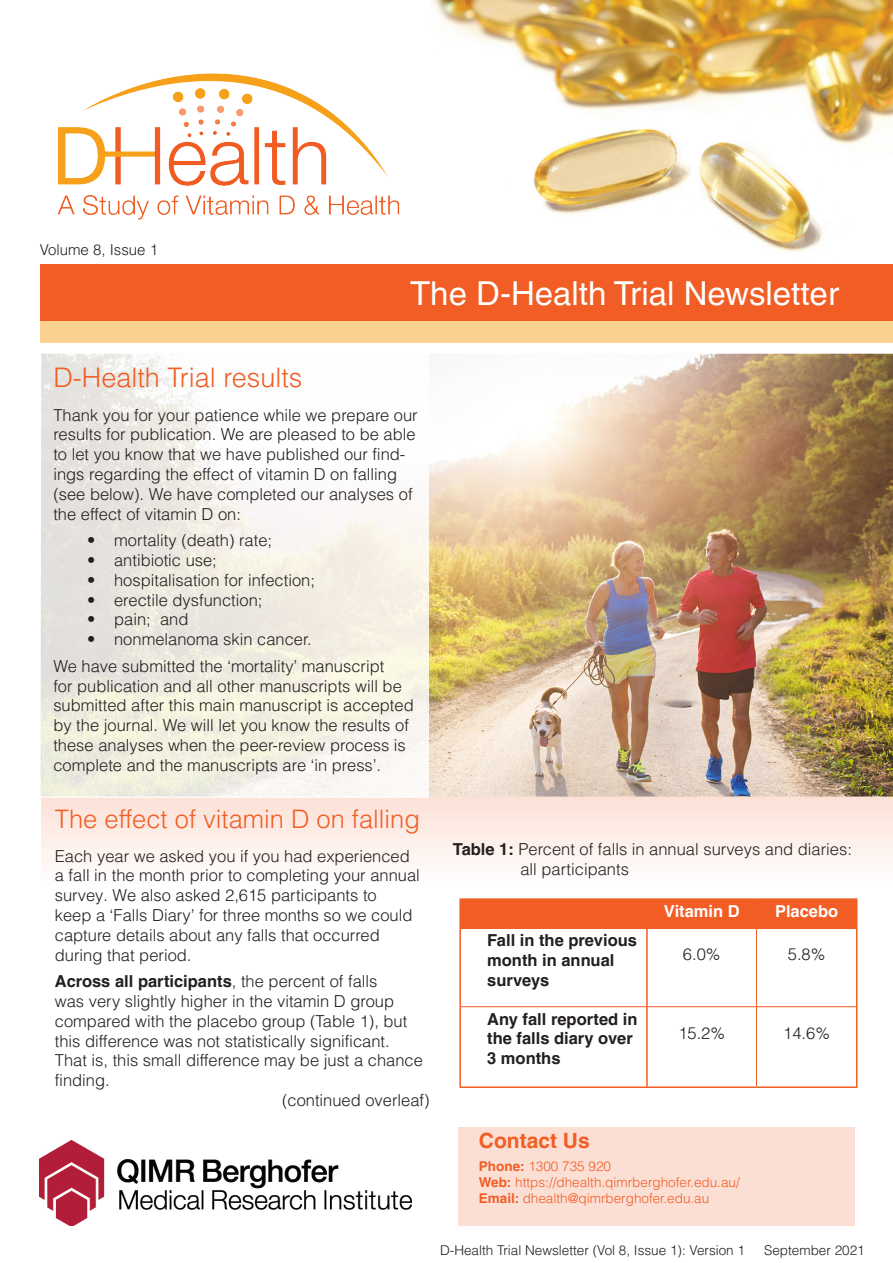
<style>
.page{position:relative;width:893px;height:1263px;background:#fff}
.page>*{position:absolute;margin:0;border:0;box-sizing:border-box;transform-origin:0 0}
.t1{font:33px "Helvetica LT Pro";color:#fff}
.t2{font:300 27px "Helvetica LT Pro";color:#f15d24}
.t3{font:300 25.5px "Helvetica LT Pro";color:#f15d24}
.t4{font:700 21px "Helvetica LT Pro";color:#f15d24}
.t5{font:300 16.5px/19.8px "Helvetica LT Pro";color:#231f20}
.t6{font:700 16.5px/19.8px "Helvetica LT Pro";color:#231f20}
.t7{font:700 16.5px "Helvetica LT Pro";color:#fff}
.t8{font:300 15px "Helvetica LT Pro";color:#231f20}
.t9{font:300 13.5px "Helvetica LT Pro";color:#f15d24}
.t10{font:300 13.5px "Helvetica LT Pro";color:#231f20}
.s1{font-weight:700}
</style>
<div class="page">
<svg style="left:41px;top:796px;width:852px;height:292px"></svg>
<img style="left:428px;top:354px;width:465px;height:442px">
<svg style="left:40px;top:354px;width:388px;height:444px"></svg>
<img style="left:432px;top:0;width:461px;height:265px">
<div style="left:40px;top:265px;width:853px;height:59px;background:#f15d24"></div>
<div style="left:40px;top:321px;width:853px;height:22px;background:#fbd18f"></div>
<img style="left:57px;top:73px;width:343px;height:147px">
<div style="left:458px;top:1127px;width:397px;height:98px;background:#fcdfd4"></div>
<hr style="left:459px;top:898px;width:188px;height:2px;background:#f15d24">
<hr style="left:459px;top:900px;width:2px;height:27px;background:#f15d24">
<hr style="left:647px;top:898px;width:109px;height:2px;background:#f15d24">
<hr style="left:756px;top:898px;width:101px;height:2px;background:#f15d24">
<hr style="left:459px;top:927px;width:188px;height:2px;background:#f15d24">
<hr style="left:459px;top:929px;width:2px;height:78px;background:#f15d24">
<hr style="left:647px;top:927px;width:109px;height:2px;background:#f15d24">
<hr style="left:646px;top:929px;width:2px;height:77px;background:#f15d24">
<hr style="left:756px;top:927px;width:101px;height:2px;background:#f15d24">
<hr style="left:856px;top:929px;width:1px;height:78px;background:#f15d24">
<hr style="left:459px;top:1007px;width:2px;height:79px;background:#f15d24">
<hr style="left:646px;top:1007px;width:2px;height:79px;background:#f15d24">
<hr style="left:856px;top:1007px;width:1px;height:79px;background:#f15d24">
<hr style="left:459px;top:1086px;width:188px;height:2px;background:#f15d24">
<hr style="left:647px;top:1086px;width:109px;height:2px;background:#f15d24">
<hr style="left:756px;top:1086px;width:101px;height:2px;background:#f15d24">
<div style="left:461px;top:900px;width:396px;height:28px;background:#f15d24"></div>
<hr style="left:756px;top:929px;width:1px;height:77px;background:#f15d24">
<hr style="left:461px;top:1006px;width:186px;height:1px;background:#f15d24">
<hr style="left:647px;top:1006px;width:109px;height:1px;background:#f15d24">
<hr style="left:756px;top:1006px;width:100px;height:1px;background:#f15d24">
<hr style="left:756px;top:1007px;width:1px;height:79px;background:#f15d24">
<img style="left:40px;top:1140px;width:372px;height:85px">
<p class="t8" style="left:40px;top:240px;width:120px">Volume 8, Issue 1</p>
<p class="t1" style="left:410px;top:274px;width:430px">The D-Health Trial Newsletter</p>
<p class="t2" style="left:53px;top:361px;width:251px">D-Health Trial results</p>
<p class="t5" style="left:53px;top:405px;width:366px">Thank you for your patience while we prepare our results for publication. We are pleased to be able to let you know that we have published our find&shy;ings regarding the effect of vitamin D on falling (see below). We have completed our analyses of the effect of vitamin D on:</p>
<p class="t5" style="left:87px;top:530px;width:187px">• mortality (death) rate;</p>
<p class="t5" style="left:87px;top:550px;width:131px">• antibiotic use;</p>
<p class="t5" style="left:87px;top:570px;width:229px">• hospitalisation for infection;</p>
<p class="t5" style="left:87px;top:590px;width:177px">• erectile dysfunction;</p>
<p class="t5" style="left:87px;top:609px;width:103px">• pain; and</p>
<p class="t5" style="left:87px;top:629px;width:226px">• nonmelanoma skin cancer.</p>
<p class="t5" style="left:53px;top:656px;width:362px">We have submitted the ‘mortality’ manuscript<br>for publication and all other manuscripts will be submitted after this main manuscript is accepted by the journal. We will let you know the results of these analyses when the peer-review process is complete and the manuscripts are ‘in press’.</p>
<p class="t3" style="left:55px;top:803px;width:367px">The effect of vitamin D on falling</p>
<p class="t5" style="left:55px;top:846px;width:366px">Each year we asked you if you had experienced a fall in the month prior to completing your annual survey. We also asked 2,615 participants to<br>keep a ‘Falls Diary’ for three months so we could capture details about any falls that occurred during that period.</p>
<p class="t5" style="left:55px;top:971px;width:369px"><span class="s1">Across all participants</span>, the percent of falls<br>was very slightly higher in the vitamin D group compared with the placebo group (Table 1), but this difference was not statistically significant.<br>That is, this small difference may be just a chance finding.</p>
<p class="t5" style="left:282px;top:1090px;width:149px">(continued overleaf)</p>
<p class="t5" style="left:453px;top:839px;width:400px"><span class="s1">Table 1:</span> Percent of falls in annual surveys and diaries:</p>
<p class="t5" style="left:520px;top:859px;width:110px">all participants</p>
<p class="t6" style="left:487px;top:930px;width:151px">Fall in the previous month in annual surveys</p>
<p class="t6" style="left:487px;top:1009px;width:152px">Any fall reported in the falls diary over<br>3 months</p>
<p class="t7" style="left:664px;top:901px;width:78px">Vitamin D</p>
<p class="t7" style="left:775px;top:901px;width:65px">Placebo</p>
<p class="t5" style="left:683px;top:944px;width:39px">6.0%</p>
<p class="t5" style="left:788px;top:944px;width:39px">5.8%</p>
<p class="t5" style="left:678px;top:1023px;width:48px">15.2%</p>
<p class="t5" style="left:783px;top:1023px;width:48px">14.6%</p>
<p class="t4" style="left:479px;top:1128px;width:112px">Contact Us</p>
<p class="t9" style="left:479px;top:1157px;width:134px"><span class="s1">Phone:</span> 1300 735 920</p>
<p class="t9" style="left:479px;top:1174px;width:262px"><span class="s1">Web:</span> https://dhealth.qimrberghofer.edu.au/</p>
<p class="t9" style="left:479px;top:1190px;width:232px"><span class="s1">Email:</span> dhealth@qimrberghofer.edu.au</p>
<p class="t10" style="left:440px;top:1242px;width:306px">D-Health Trial Newsletter (Vol 8, Issue 1): Version 1</p>
<p class="t10" style="left:764px;top:1242px;width:102px">September 2021</p>
</div>
